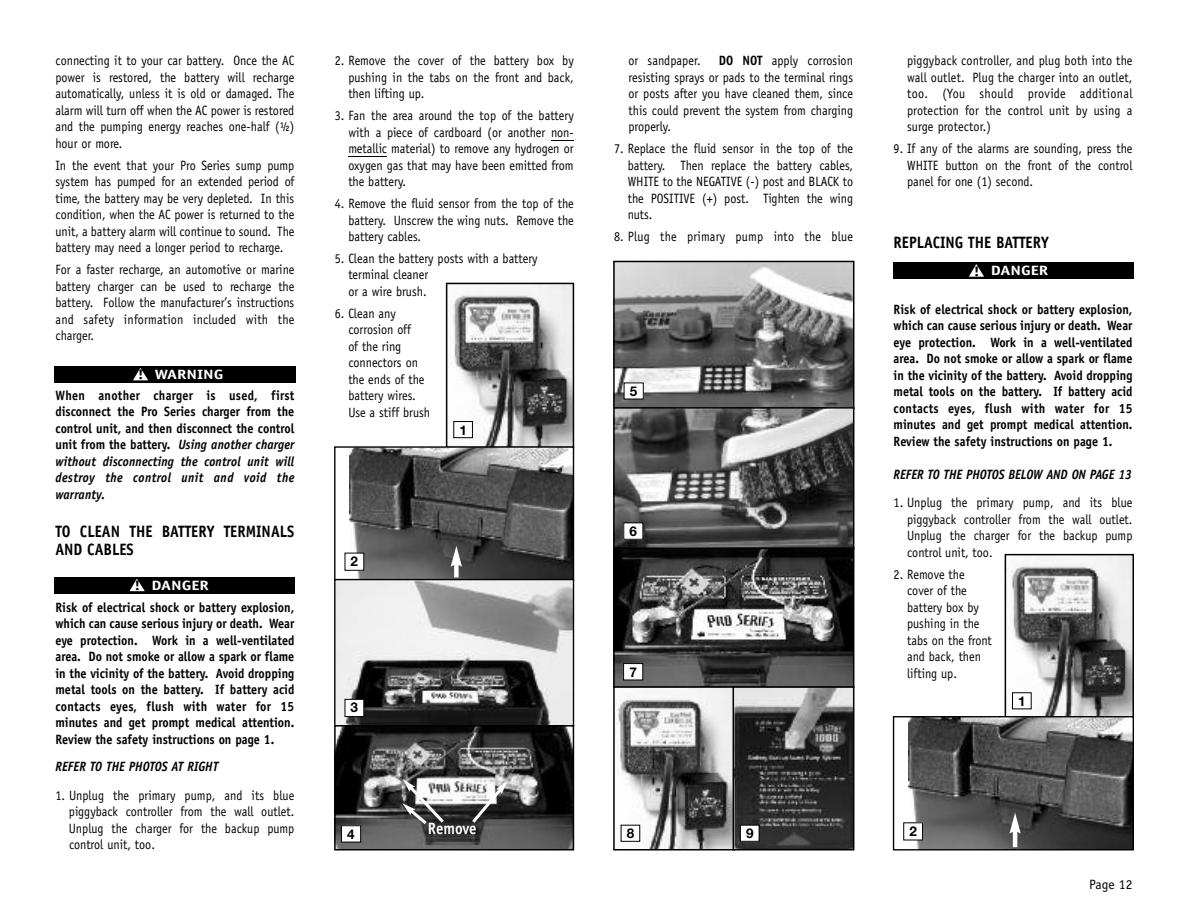
<style>
.page{position:relative;width:1188px;height:918px;background:#fff}
.page>*{position:absolute;margin:0;border:0;box-sizing:border-box;transform-origin:0 0}
.t1{font:700 16.5px/18px "Officina Sans";color:#000;scale:.9 1}
.t2{font:700 16.5px "Officina Sans";color:#fff;scale:.9 1}
.t3{font:13.5px/16.5px "Officina Sans";color:#000;text-align:justify;scale:.9 1}
.t4{font:700 13.5px/16.5px "Officina Sans";color:#000;text-align:justify;scale:.9 1}
.t5{font:italic 700 13.5px "Officina Sans";letter-spacing:-.005em;color:#000;scale:.9 1}
.t6{font:13.5px "Officina Sans";letter-spacing:.02em;color:#000;scale:.9 1}
.t7{font:700 13.5px "Officina Sans";color:#fff;scale:1.25 1}
.t8{font:700 13.5px "Helvetica Neue";color:#000}
.t9{font:13.5px "Officina Sans";color:#000}
.s1{color:#000}
.s2{font-style:italic}
.s3{font-weight:700}
</style>
<div class="page">
<svg style="left:551px;top:140px;width:23px;height:1px"></svg>
<hr style="left:348px;top:156px;width:39px;height:1px;background:#000">
<div style="left:54px;top:366px;width:241px;height:17px;background:#000"></div>
<svg style="left:133px;top:368px;width:15px;height:12px"></svg>
<div style="left:54px;top:577px;width:241px;height:16px;background:#000"></div>
<svg style="left:130px;top:579px;width:15px;height:12px"></svg>
<img style="left:451px;top:286px;width:120px;height:159px">
<div style="left:446px;top:283px;width:128px;height:165px;border:2px solid #000"></div>
<div style="left:454px;top:422px;width:18px;height:16px;background:#fff"></div>
<div style="left:453px;top:421px;width:20px;height:17px;border:1px solid #000"></div>
<img style="left:349px;top:448px;width:223px;height:131px">
<div style="left:334px;top:446px;width:240px;height:135px;border:1px solid #000"></div>
<div style="left:345px;top:553px;width:19px;height:17px;background:#fff"></div>
<div style="left:345px;top:553px;width:19px;height:18px;border:1px solid #000"></div>
<div style="left:454px;top:563px;width:5px;height:14px;background:#fff"></div>
<svg style="left:451px;top:546px;width:11px;height:21px"></svg>
<img style="left:336px;top:581px;width:236px;height:144px">
<div style="left:334px;top:579px;width:240px;height:148px;border:1px solid #000"></div>
<div style="left:345px;top:699px;width:19px;height:18px;background:#fff"></div>
<div style="left:345px;top:699px;width:19px;height:18px;border:1px solid #000"></div>
<svg style="left:337px;top:728px;width:234px;height:119px"></svg>
<div style="left:334px;top:725px;width:240px;height:125px;border:2px solid #000"></div>
<div style="left:341px;top:826px;width:20px;height:16px;background:#fff"></div>
<div style="left:341px;top:825px;width:20px;height:17px;border:1px solid #000"></div>
<svg style="left:469px;top:781px;width:39px;height:45px"></svg>
<svg style="left:402px;top:779px;width:45px;height:48px"></svg>
<img style="left:616px;top:264px;width:235px;height:142px">
<div style="left:613px;top:261px;width:241px;height:148px;border:2px solid #000"></div>
<div style="left:624px;top:383px;width:19px;height:16px;background:#fff"></div>
<svg style="left:616px;top:410px;width:235px;height:137px"></svg>
<div style="left:613px;top:407px;width:241px;height:143px;border:2px solid #000"></div>
<div style="left:624px;top:523px;width:19px;height:16px;background:#fff"></div>
<div style="left:623px;top:522px;width:20px;height:18px;border:1px solid #000"></div>
<svg style="left:616px;top:550px;width:235px;height:135px"></svg>
<div style="left:613px;top:547px;width:241px;height:141px;border:2px solid #000"></div>
<div style="left:624px;top:664px;width:19px;height:16px;background:#fff"></div>
<div style="left:623px;top:663px;width:20px;height:17px;border:1px solid #000"></div>
<svg style="left:616px;top:689px;width:116px;height:158px"></svg>
<div style="left:613px;top:686px;width:122px;height:164px;border:2px solid #000"></div>
<div style="left:621px;top:825px;width:19px;height:16px;background:#fff"></div>
<div style="left:621px;top:825px;width:19px;height:17px;border:1px solid #000"></div>
<svg style="left:736px;top:689px;width:115px;height:158px"></svg>
<div style="left:733px;top:686px;width:121px;height:164px;border:2px solid #000"></div>
<div style="left:740px;top:825px;width:19px;height:16px;background:#fff"></div>
<div style="left:740px;top:825px;width:19px;height:17px;border:1px solid #000"></div>
<div style="left:893px;top:263px;width:241px;height:16px;background:#000"></div>
<svg style="left:969px;top:264px;width:15px;height:13px"></svg>
<img style="left:1010px;top:557px;width:121px;height:158px">
<div style="left:1005px;top:554px;width:129px;height:164px;border:2px solid #000"></div>
<div style="left:1013px;top:693px;width:18px;height:16px;background:#fff"></div>
<img style="left:908px;top:718px;width:224px;height:130px">
<div style="left:893px;top:716px;width:241px;height:134px;border:1px solid #000"></div>
<div style="left:904px;top:823px;width:19px;height:17px;background:#fff"></div>
<div style="left:903px;top:822px;width:20px;height:18px;border:1px solid #000"></div>
<hr style="left:1013px;top:830px;width:4px;height:17px;background:#fff">
<svg style="left:1009px;top:813px;width:12px;height:21px"></svg>
<p class="t3" style="left:56px;top:54px;width:267px">connecting it to your car battery. Once the AC power is restored, the battery will recharge automatically, unless it is old or damaged. The alarm will turn off when the AC power is restored and the pumping energy reaches one-half (½) hour or more.</p>
<p class="t3" style="left:56px;top:158px;width:267px">In the event that your Pro Series sump pump system has pumped for an extended period of time, the battery may be very depleted. In this condition, when the AC power is returned to the unit, a battery alarm will continue to sound. The battery may need a longer period to recharge.</p>
<p class="t3" style="left:56px;top:262px;width:267px">For a faster recharge, an automotive or marine battery charger can be used to recharge the battery. Follow the manufacturer’s instructions and safety information included with the charger.</p>
<p class="t7" style="left:138px;top:369px;width:70px"><span class="s1">!</span> WARNING</p>
<p class="t4" style="left:56px;top:388px;width:267px">When another charger is used, first disconnect the Pro Series charger from the control unit, and then disconnect the control unit from the battery. <span class="s2">Using another charger without disconnecting the control unit will destroy the control unit and void the warranty.</span></p>
<p class="t1" style="left:56px;top:524px;width:267px">TO CLEAN THE BATTERY TERMINALS<br>AND CABLES</p>
<p class="t7" style="left:134px;top:580px;width:61px"><span class="s1">!</span> DANGER</p>
<p class="t4" style="left:55px;top:600px;width:267px">Risk of electrical shock or battery explosion, which can cause serious injury or death. Wear eye protection. Work in a well-ventilated area. Do not smoke or allow a spark or flame in the vicinity of the battery. Avoid dropping metal tools on the battery. If battery acid contacts eyes, flush with water for 15 minutes and get prompt medical attention.<br>Review the safety instructions on page 1.</p>
<p class="t5" style="left:56px;top:761px;width:182px">REFER TO THE PHOTOS AT RIGHT</p>
<p class="t3" style="left:69px;top:788px;width:252px;text-indent:-13px">1. Unplug the primary pump, and its blue piggyback controller from the wall outlet.<br>Unplug the charger for the backup pump control unit, too.</p>
<p class="t3" style="left:348px;top:54px;width:252px;text-indent:-14px">2. Remove the cover of the battery box by pushing in the tabs on the front and back, then lifting up.</p>
<p class="t3" style="left:348px;top:108px;width:252px;text-indent:-13px">3. Fan the area around the top of the battery with a piece of cardboard (or another non&shy;metallic material) to remove any hydrogen or oxygen gas that may have been emitted from the battery.</p>
<p class="t3" style="left:348px;top:196px;width:252px;text-indent:-13px">4. Remove the fluid sensor from the top of the battery. Unscrew the wing nuts. Remove the battery cables.</p>
<p class="t3" style="left:348px;top:251px;width:212px;text-align:left;text-indent:-14px">5. Clean the battery posts with a battery terminal cleaner<br>or a wire brush.</p>
<p class="t3" style="left:348px;top:306px;width:92px;text-align:left;text-indent:-13px">6. Clean any corrosion off<br>of the ring connectors on the ends of the battery wires.<br>Use a stiff brush</p>
<p class="t8" style="left:351px;top:556px;width:9px">2</p>
<p class="t8" style="left:351px;top:703px;width:9px">3</p>
<p class="t8" style="left:347px;top:829px;width:9px">4</p>
<p class="t8" style="left:459px;top:425px;width:9px">1</p>
<p class="t2" style="left:428px;top:822px;width:56px">Remove</p>
<p class="t3" style="left:629px;top:54px;width:251px;text-indent:90px"><span class="s3">DO NOT</span> apply corrosion resisting sprays or pads to the terminal rings or posts after you have cleaned them, since this could prevent the system from charging properly.</p>
<p class="t3" style="left:628px;top:141px;width:252px;text-indent:-14px">7. Replace the fluid sensor in the top of the battery. Then replace the battery cables, WHITE to the NEGATIVE (-) post and BLACK to the POSITIVE (+) post. Tighten the wing nuts.</p>
<p class="t6" style="left:614px;top:231px;width:267px">8. Plug the primary pump into the blue</p>
<p class="t3" style="left:629px;top:54px;width:82px">or sandpaper.</p>
<p class="t8" style="left:630px;top:386px;width:9px">5</p>
<p class="t8" style="left:630px;top:526px;width:9px">6</p>
<p class="t8" style="left:629px;top:667px;width:9px">7</p>
<p class="t8" style="left:627px;top:829px;width:9px">8</p>
<p class="t8" style="left:746px;top:829px;width:9px">9</p>
<p class="t3" style="left:907px;top:54px;width:252px">piggyback controller, and plug both into the wall outlet. Plug the charger into an outlet, too. (You should provide additional protection for the control unit by using a surge protector.)</p>
<p class="t3" style="left:907px;top:141px;width:252px;text-indent:-13px">9. If any of the alarms are sounding, press the WHITE button on the front of the control panel for one (1) second.</p>
<p class="t1" style="left:894px;top:235px;width:174px">REPLACING THE BATTERY</p>
<p class="t7" style="left:974px;top:265px;width:61px"><span class="s1">!</span> DANGER</p>
<p class="t4" style="left:894px;top:302px;width:267px">Risk of electrical shock or battery explosion, which can cause serious injury or death. Wear eye protection. Work in a well-ventilated area. Do not smoke or allow a spark or flame in the vicinity of the battery. Avoid dropping metal tools on the battery. If battery acid contacts eyes, flush with water for 15 minutes and get prompt medical attention.<br>Review the safety instructions on page 1.</p>
<p class="t5" style="left:894px;top:469px;width:266px">REFER TO THE PHOTOS BELOW AND ON PAGE 13</p>
<p class="t3" style="left:907px;top:496px;width:252px;text-indent:-13px">1. Unplug the primary pump, and its blue piggyback controller from the wall outlet.<br>Unplug the charger for the backup pump control unit, too.</p>
<p class="t3" style="left:907px;top:567px;width:96px;text-align:left;text-indent:-13px">2. Remove the cover of the battery box by pushing in the tabs on the front and back, then lifting up.</p>
<p class="t8" style="left:909px;top:826px;width:9px">2</p>
<p class="t8" style="left:1018px;top:696px;width:9px">1</p>
<p class="t9" style="left:1089px;top:879px;width:45px">Page 12</p>
</div>
